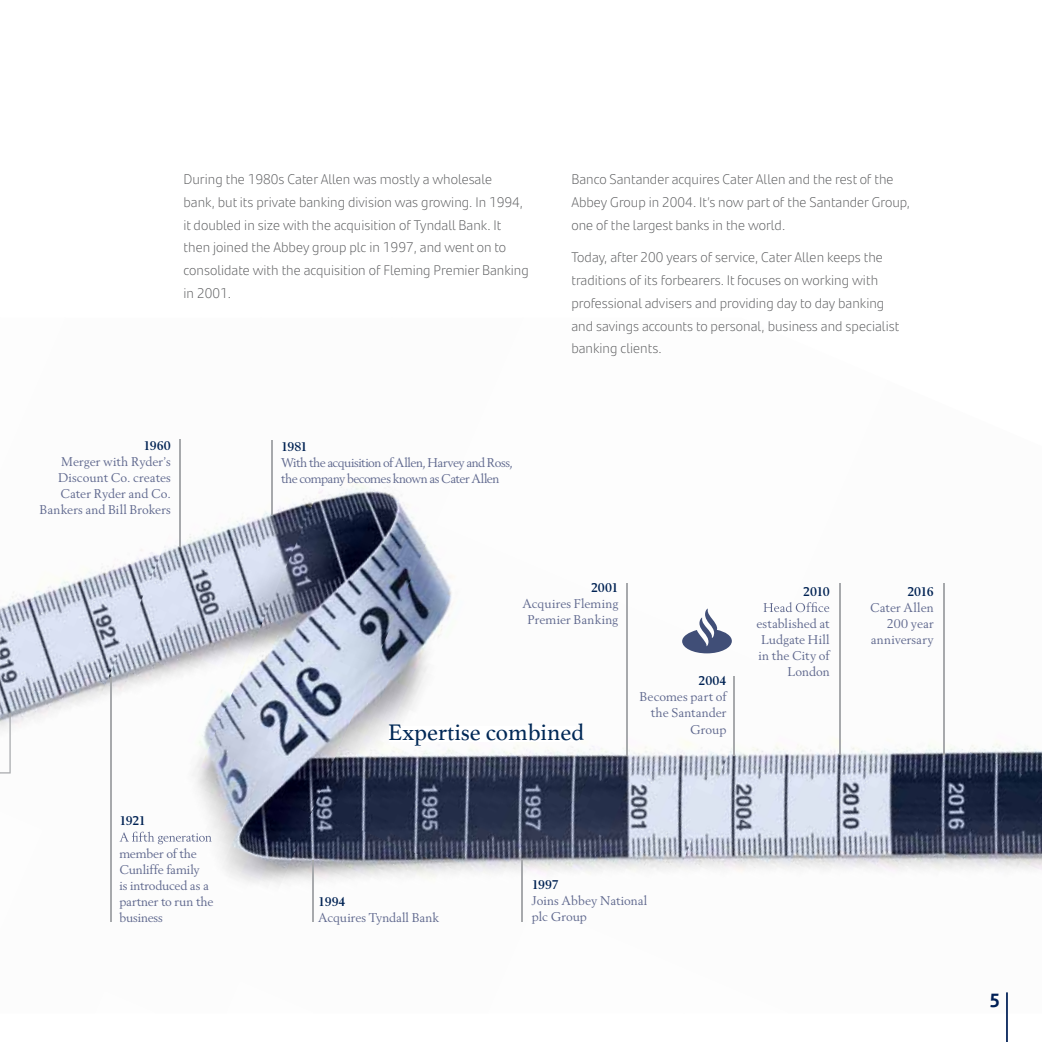
<style>
.page{position:relative;width:1042px;height:1042px;background:#fff}
.page>*{position:absolute;margin:0;border:0;box-sizing:border-box;transform-origin:0 0}
.t1{font:23.62px "Athelas";color:#002856}
.t2{font:700 19.25px "Santander Text";color:#001f56}
.t3{font:700 14.35px "Berling LT Std";color:#002253}
.t4{font:300 14px/22.8px "Santander Text";color:#58595b}
.t5{font:12.6px/16.1px "Berling LT Std";color:#5e678d;text-align:right}
.t6{font:12.6px/16.1px "Berling LT Std";letter-spacing:-.045em;color:#5e678d}
.t7{font:700 12.6px "Berling LT Std";letter-spacing:-.02em;color:#002253}
</style>
<div class="page">
<img style="left:111px;top:440px;width:281px;height:482px">
<img style="left:0;top:439px;width:262px;height:277px">
<img style="left:0;top:439px;width:66px;height:32px">
<img style="left:312px;top:524px;width:401px;height:350px">
<img style="left:644px;top:665px;width:398px;height:209px">
<img style="left:0;top:676px;width:92px;height:49px">
<img style="left:239px;top:809px;width:296px;height:113px">
<img style="left:487px;top:904px;width:48px;height:18px">
<svg style="left:119px;top:831px;width:93px;height:13px"></svg>
<svg style="left:763px;top:602px;width:66px;height:10px"></svg>
<svg style="left:682px;top:608px;width:50px;height:45px"></svg>
<hr style="left:179px;top:440px;width:1px;height:107px;background:#a7a9ac">
<hr style="left:271px;top:441px;width:2px;height:74px;background:#a7a9ac">
<hr style="left:734px;top:676px;width:1px;height:80px;background:#a7a9ac">
<hr style="left:627px;top:583px;width:1px;height:173px;background:#a7a9ac">
<hr style="left:840px;top:583px;width:1px;height:172px;background:#a7a9ac">
<hr style="left:944px;top:583px;width:1px;height:172px;background:#a7a9ac">
<hr style="left:313px;top:860px;width:1px;height:62px;background:#a7a9ac">
<hr style="left:521px;top:860px;width:1px;height:62px;background:#a7a9ac">
<hr style="left:110px;top:678px;width:1px;height:244px;background:#a7a9ac">
<svg style="left:0;top:713px;width:11px;height:61px"></svg>
<hr style="left:1006px;top:992px;width:2px;height:50px;background:#001f56">
<div style="left:390px;top:726px;width:186px;height:15px;background:#fff"></div>
<p class="t4" style="left:184px;top:167px;width:347px">During the 1980s Cater Allen was mostly a wholesale<br>bank, but its private banking division was growing. In 1994, it doubled in size with the acquisition of Tyndall Bank. It then joined the Abbey group plc in 1997, and went on to consolidate with the acquisition of Fleming Premier Banking in 2001.</p>
<p class="t4" style="left:571px;top:167px;width:340px">Banco Santander acquires Cater Allen and the rest of the<br>Abbey Group in 2004. It’s now part of the Santander Group, one of the largest banks in the world.</p>
<p class="t4" style="left:571px;top:245px;width:330px">Today, after 200 years of service, Cater Allen keeps the traditions of its forbearers. It focuses on working with professional advisers and providing day to day banking and savings accounts to personal, business and specialist banking clients.</p>
<p class="t7" style="left:143px;top:438px;width:29px">1960</p>
<p class="t5" style="left:40px;top:453px;width:133px">Merger with Ryder’s<br>Discount Co. creates<br>Cater Ryder and Co.<br>Bankers and Bill Brokers</p>
<p class="t7" style="left:281px;top:439px;width:28px">1981</p>
<p class="t6" style="left:281px;top:454px;width:233px">With the acquisition of Allen, Harvey and Ross, the company becomes known as Cater Allen</p>
<p class="t7" style="left:591px;top:580px;width:29px">2001</p>
<p class="t5" style="left:522px;top:596px;width:97px;text-align:center">Acquires Fleming<br>Premier Banking</p>
<h1 class="t1" style="left:388px;top:713px;width:198px">Expertise combined</h1>
<p class="t3" style="left:391px;top:728px;width:185px;rotate:-1deg">EXPERTISE COMBINED</p>
<p class="t7" style="left:698px;top:673px;width:29px">2004</p>
<p class="t5" style="left:639px;top:689px;width:88px">Becomes part of the Santander<br>Group</p>
<p class="t7" style="left:803px;top:584px;width:28px">2010</p>
<p class="t5" style="left:756px;top:615px;width:75px">established at<br>Ludgate Hill in the City of<br>London</p>
<p class="t7" style="left:907px;top:584px;width:28px">2016</p>
<p class="t5" style="left:870px;top:599px;width:65px">Cater Allen<br>200 year anniversary</p>
<p class="t7" style="left:119px;top:813px;width:28px">1921</p>
<p class="t5" style="left:119px;top:845px;width:95px;text-align:left">member of the<br>Cunliffe family<br>is introduced as a partner to run the business</p>
<p class="t7" style="left:318px;top:894px;width:29px">1994</p>
<p class="t5" style="left:318px;top:909px;width:122px">Acquires Tyndall Bank</p>
<p class="t7" style="left:532px;top:877px;width:28px">1997</p>
<p class="t5" style="left:532px;top:892px;width:117px;text-align:left">Joins Abbey National plc Group</p>
<h2 class="t2" style="left:989px;top:985px;width:12px">5</h2>
</div>
